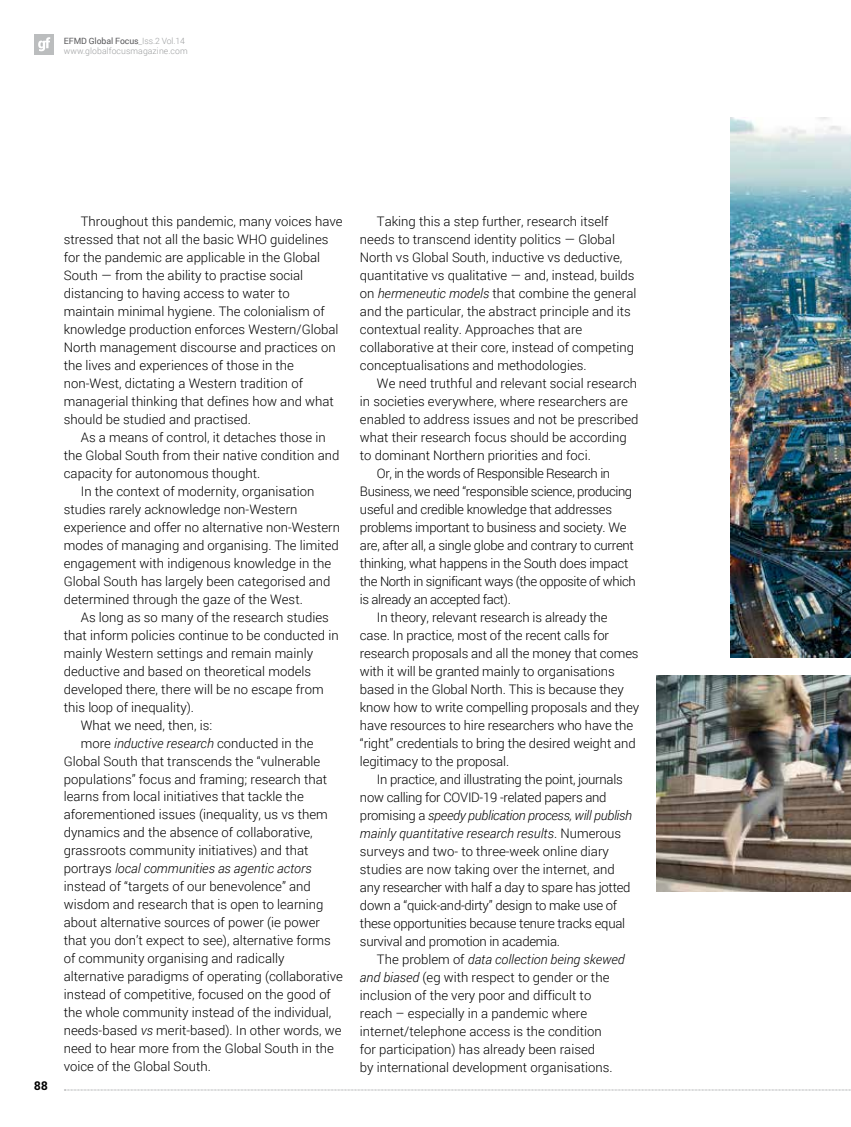
<style>
.page{position:relative;width:851px;height:1127px;background:#fff}
.page>*{position:absolute;margin:0;border:0;box-sizing:border-box;transform-origin:0 0}
.t1{font:300 13.2px/18px "Roboto";color:#000}
.t2{font:300 13.2px "Roboto";letter-spacing:-.02em;color:#000}
.t3{font:300 13.2px "Roboto";letter-spacing:-.03em;color:#000}
.t4{font:italic 300 13.2px "Roboto";color:#000}
.t5{font:italic 300 13.2px "Roboto";letter-spacing:-.02em;color:#000}
.t6{font:700 12px "Roboto Slab";color:#000}
.t7{font:300 8.7px/10.1px "Roboto";letter-spacing:.01em;color:#9c9e9f}
.s1{font-weight:400;color:#58585a}
.s2{font-style:italic}
.s3{font-style:normal}
</style>
<div class="page">
<svg style="left:64px;top:1089px;width:787px;height:1px"></svg>
<div style="left:34px;top:34px;width:20px;height:20px;background:#bbbdbe"></div>
<svg style="left:38px;top:37px;width:12px;height:14px"></svg>
<img style="left:730px;top:118px;width:120px;height:540px">
<img style="left:656px;top:676px;width:194px;height:216px">
<p class="t7" style="left:64px;top:35px;width:125px"><span class="s1">EFMD Global Focus</span>_Iss.2 Vol.14 www.globalfocusmagazine.com</p>
<p class="t6" style="left:34px;top:1077px;width:15px">88</p>
<p class="t1" style="left:64px;top:211px;width:280px;text-indent:17px">Throughout this pandemic, many voices have stressed that not all the basic WHO guidelines for the pandemic are applicable in the Global South — from the ability to practise social distancing to having access to water to maintain minimal hygiene. The colonialism of knowledge production enforces Western/Global North management discourse and practices on the lives and experiences of those in the non-West, dictating a Western tradition of managerial thinking that defines how and what should be studied and practised.</p>
<p class="t1" style="left:81px;top:427px;width:246px">As a means of control, it detaches those in</p>
<p class="t1" style="left:64px;top:445px;width:277px">the Global South from their native condition and</p>
<p class="t1" style="left:64px;top:463px;width:198px">capacity for autonomous thought.</p>
<p class="t1" style="left:81px;top:481px;width:235px">In the context of modernity, organisation</p>
<p class="t1" style="left:64px;top:499px;width:235px">studies rarely acknowledge non-Western</p>
<p class="t1" style="left:64px;top:517px;width:278px">experience and offer no alternative non-Western</p>
<p class="t1" style="left:64px;top:535px;width:276px">modes of managing and organising. The limited</p>
<p class="t1" style="left:64px;top:553px;width:269px">engagement with indigenous knowledge in the</p>
<p class="t1" style="left:64px;top:571px;width:268px">Global South has largely been categorised and</p>
<p class="t1" style="left:64px;top:589px;width:240px">determined through the gaze of the West.</p>
<p class="t1" style="left:81px;top:607px;width:249px">As long as so many of the research studies</p>
<p class="t1" style="left:64px;top:625px;width:276px">that inform policies continue to be conducted in</p>
<p class="t1" style="left:64px;top:643px;width:251px">mainly Western settings and remain mainly</p>
<p class="t1" style="left:64px;top:661px;width:249px">deductive and based on theoretical models</p>
<p class="t1" style="left:64px;top:679px;width:261px">developed there, there will be no escape from</p>
<p class="t1" style="left:64px;top:697px;width:132px">this loop of inequality).</p>
<p class="t1" style="left:81px;top:715px;width:133px">What we need, then, is:</p>
<p class="t1" style="left:81px;top:733px;width:234px">more <span class="s2">inductive research</span> conducted in the</p>
<p class="t1" style="left:64px;top:751px;width:258px">Global South that transcends the “vulnerable</p>
<p class="t1" style="left:64px;top:769px;width:265px">populations” focus and framing; research that</p>
<p class="t1" style="left:64px;top:787px;width:242px">learns from local initiatives that tackle the</p>
<p class="t1" style="left:64px;top:805px;width:265px">aforementioned issues (inequality, us vs them</p>
<p class="t1" style="left:64px;top:823px;width:250px">dynamics and the absence of collaborative,</p>
<p class="t1" style="left:64px;top:841px;width:246px">grassroots community initiatives) and that</p>
<p class="t4" style="left:64px;top:859px;width:249px"><span class="s3">portrays</span> local communities as agentic actors</p>
<p class="t1" style="left:64px;top:877px;width:248px">instead of “targets of our benevolence” and</p>
<p class="t1" style="left:64px;top:895px;width:261px">wisdom and research that is open to learning</p>
<p class="t1" style="left:64px;top:913px;width:258px">about alternative sources of power (ie power</p>
<p class="t1" style="left:64px;top:931px;width:268px">that you don’t expect to see), alternative forms</p>
<p class="t1" style="left:64px;top:949px;width:222px">of community organising and radically</p>
<p class="t1" style="left:64px;top:967px;width:280px">alternative paradigms of operating (collaborative</p>
<p class="t1" style="left:64px;top:985px;width:268px">instead of competitive, focused on the good of</p>
<p class="t1" style="left:64px;top:1003px;width:269px">the whole community instead of the individual,</p>
<p class="t1" style="left:64px;top:1021px;width:279px">needs-based <span class="s2">vs</span> merit-based). In other words, we</p>
<p class="t1" style="left:64px;top:1039px;width:271px">need to hear more from the Global South in the</p>
<p class="t1" style="left:64px;top:1057px;width:149px">voice of the Global South.</p>
<p class="t1" style="left:360px;top:212px;width:278px;text-indent:17px">Taking this a step further, research itself needs to transcend identity politics — Global North vs Global South, inductive vs deductive, quantitative vs qualitative — and, instead, builds on <span class="s2">hermeneutic models</span> that combine the general and the particular, the abstract principle and its contextual reality. Approaches that are collaborative at their core, instead of competing conceptualisations and methodologies.</p>
<p class="t1" style="left:377px;top:374px;width:262px">We need truthful and relevant social research</p>
<p class="t1" style="left:360px;top:392px;width:269px">in societies everywhere, where researchers are</p>
<p class="t1" style="left:360px;top:410px;width:280px">enabled to address issues and not be prescribed</p>
<p class="t1" style="left:360px;top:428px;width:268px">what their research focus should be according</p>
<p class="t1" style="left:360px;top:446px;width:232px">to dominant Northern priorities and foci.</p>
<p class="t3" style="left:377px;top:464px;width:235px">Or, in the words of Responsible Research in</p>
<p class="t3" style="left:360px;top:482px;width:274px">Business, we need “responsible science, producing</p>
<p class="t2" style="left:360px;top:500px;width:253px">useful and credible knowledge that addresses</p>
<p class="t2" style="left:360px;top:518px;width:268px">problems important to business and society. We</p>
<p class="t2" style="left:360px;top:536px;width:275px">are, after all, a single globe and contrary to current</p>
<p class="t2" style="left:360px;top:554px;width:270px">thinking, what happens in the South does impact</p>
<p class="t3" style="left:360px;top:572px;width:277px">the North in significant ways (the opposite of which</p>
<p class="t3" style="left:360px;top:590px;width:152px">is already an accepted fact).</p>
<p class="t1" style="left:377px;top:608px;width:232px">In theory, relevant research is already the</p>
<p class="t1" style="left:360px;top:626px;width:250px">case. In practice, most of the recent calls for</p>
<p class="t1" style="left:360px;top:644px;width:280px">research proposals and all the money that comes</p>
<p class="t1" style="left:360px;top:662px;width:256px">with it will be granted mainly to organisations</p>
<p class="t1" style="left:360px;top:680px;width:265px">based in the Global North. This is because they</p>
<p class="t1" style="left:360px;top:697px;width:281px">know how to write compelling proposals and they</p>
<p class="t1" style="left:360px;top:715px;width:274px">have resources to hire researchers who have the</p>
<p class="t1" style="left:360px;top:733px;width:277px">“right” credentials to bring the desired weight and</p>
<p class="t1" style="left:360px;top:751px;width:151px">legitimacy to the proposal.</p>
<p class="t2" style="left:377px;top:770px;width:247px">In practice, and illustrating the point, journals</p>
<p class="t2" style="left:360px;top:788px;width:248px">now calling for COVID-19 -related papers and</p>
<p class="t5" style="left:360px;top:806px;width:273px"><span class="s3">promising a</span> speedy publication process, will publish</p>
<p class="t4" style="left:360px;top:824px;width:263px">mainly quantitative research results<span class="s3">. Numerous</span></p>
<p class="t1" style="left:360px;top:841px;width:250px">surveys and two- to three-week online diary</p>
<p class="t1" style="left:360px;top:859px;width:256px">studies are now taking over the internet, and</p>
<p class="t2" style="left:360px;top:878px;width:272px">any researcher with half a day to spare has jotted</p>
<p class="t2" style="left:360px;top:896px;width:259px">down a “quick-and-dirty” design to make use of</p>
<p class="t2" style="left:360px;top:914px;width:267px">these opportunities because tenure tracks equal</p>
<p class="t2" style="left:360px;top:932px;width:201px">survival and promotion in academia.</p>
<p class="t4" style="left:377px;top:950px;width:249px"><span class="s3">The problem of</span> data collection being skewed</p>
<p class="t1" style="left:360px;top:967px;width:251px"><span class="s2">and biased</span> (eg with respect to gender or the</p>
<p class="t1" style="left:360px;top:985px;width:233px">inclusion of the very poor and difficult to</p>
<p class="t1" style="left:360px;top:1003px;width:229px">reach – especially in a pandemic where</p>
<p class="t1" style="left:360px;top:1021px;width:243px">internet/telephone access is the condition</p>
<p class="t1" style="left:360px;top:1039px;width:236px">for participation) has already been raised</p>
<p class="t1" style="left:360px;top:1057px;width:254px">by international development organisations.</p>
</div>
